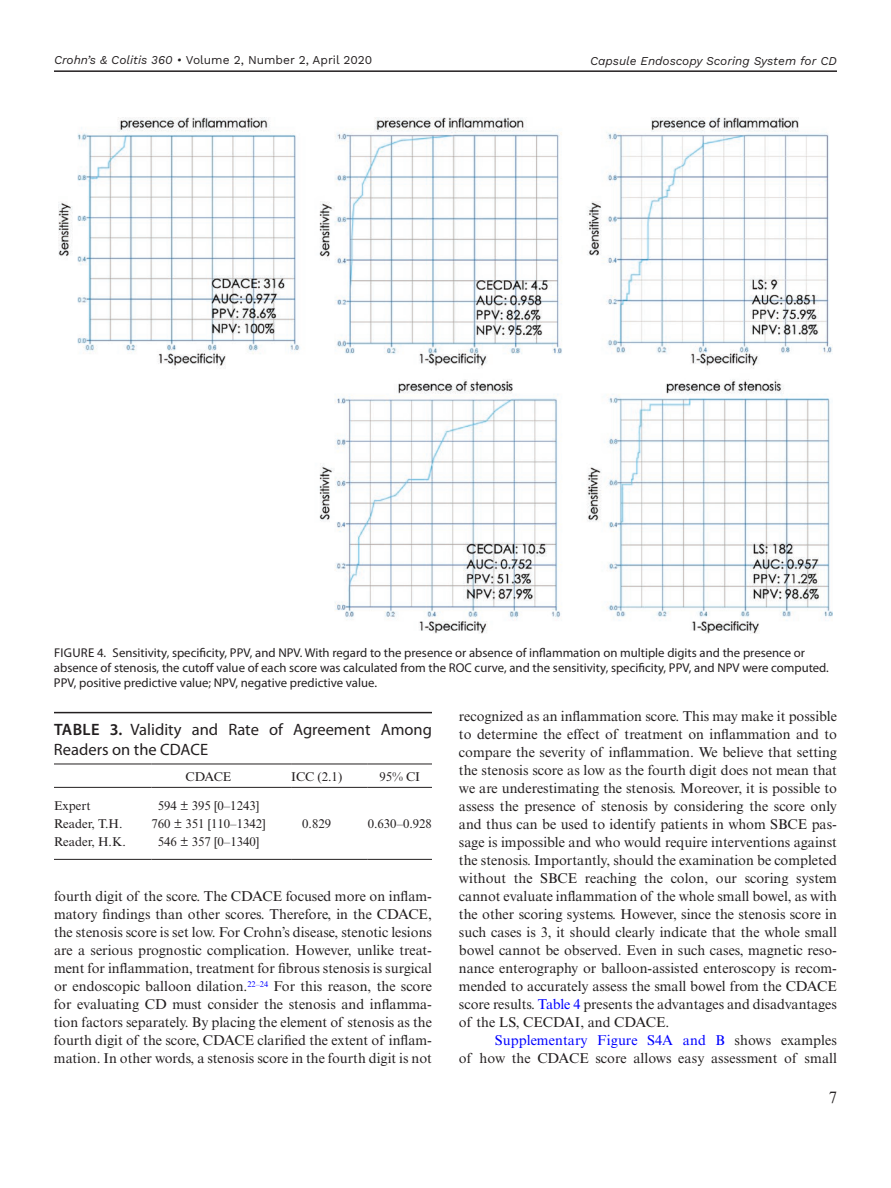
<style>
.page{position:relative;width:891px;height:1188px;background:#fff}
.page>*{position:absolute;margin:0;border:0;box-sizing:border-box;transform-origin:0 0}
.t1{font:16.5px/19.5px "Myriad Pro";color:#231f20}
.t2{font:16.5px "Times New Roman MT Std";color:#231f20}
.t3{font:14.25px/18px "Times New Roman MT Std";color:#231f20;text-align:justify}
.t4{font:12.75px/15px "Myriad Pro";color:#231f20}
.t5{font:12.75px "Times New Roman MT Std";color:#231f20}
.t6{font:12px "Work Sans";color:#231f20}
.t7{font:italic 12px "Work Sans";color:#231f20}
.s1{font-style:italic}
.s2{font-weight:600}
.s3{color:#00f}
</style>
<div class="page">
<hr style="left:54px;top:70px;width:783px;height:2px;background:#231f20">
<img style="left:58px;top:117px;width:775px;height:516px">
<hr style="left:54px;top:712px;width:378px;height:1px;background:#231f20">
<hr style="left:54px;top:764px;width:97px;height:1px;background:#231f20">
<hr style="left:54px;top:787px;width:97px;height:1px;background:#231f20">
<hr style="left:151px;top:764px;width:140px;height:1px;background:#231f20">
<hr style="left:151px;top:787px;width:140px;height:1px;background:#231f20">
<hr style="left:291px;top:764px;width:77px;height:1px;background:#231f20">
<hr style="left:291px;top:787px;width:77px;height:1px;background:#231f20">
<hr style="left:368px;top:764px;width:64px;height:1px;background:#231f20">
<hr style="left:368px;top:787px;width:64px;height:1px;background:#231f20">
<hr style="left:54px;top:859px;width:97px;height:1px;background:#231f20">
<hr style="left:151px;top:859px;width:140px;height:1px;background:#231f20">
<hr style="left:291px;top:859px;width:77px;height:1px;background:#231f20">
<hr style="left:368px;top:859px;width:64px;height:1px;background:#231f20">
<p class="t6" style="left:54px;top:51px;width:320px"><span class="s1">Crohn’s &amp; Colitis 360 •</span> Volume 2, Number 2, April 2020</p>
<p class="t7" style="left:590px;top:52px;width:248px">Capsule Endoscopy Scoring System for CD</p>
<p class="t4" style="left:54px;top:645px;width:776px">FIGURE 4. Sensitivity, specificity, PPV, and NPV. With regard to the presence or absence of inflammation on multiple digits and the presence or absence of stenosis, the cutoff value of each score was calculated from the ROC curve, and the sensitivity, specificity, PPV, and NPV were computed.<br>PPV, positive predictive value; NPV, negative predictive value.</p>
<p class="t1" style="left:54px;top:720px;width:379px"><span class="s2">TABLE 3.</span> Validity and Rate of Agreement Among<br>Readers on the CDACE</p>
<p class="t5" style="left:186px;top:770px;width:47px">CDACE</p>
<p class="t5" style="left:291px;top:770px;width:53px">ICC (2.1)</p>
<p class="t5" style="left:380px;top:770px;width:42px">95% CI</p>
<p class="t5" style="left:54px;top:798px;width:38px">Expert</p>
<p class="t5" style="left:158px;top:798px;width:103px">594 ± 395 [0–1243]</p>
<p class="t5" style="left:54px;top:816px;width:70px">Reader, T.H.</p>
<p class="t5" style="left:151px;top:816px;width:116px">760 ± 351 [110–1342]</p>
<p class="t5" style="left:302px;top:816px;width:30px">0.829</p>
<p class="t5" style="left:368px;top:816px;width:66px">0.630–0.928</p>
<p class="t5" style="left:54px;top:834px;width:73px">Reader, H.K.</p>
<p class="t5" style="left:158px;top:834px;width:103px">546 ± 357 [0–1340]</p>
<p class="t3" style="left:459px;top:707px;width:380px">recognized as an inflammation score. This may make it possible to determine the effect of treatment on inflammation and to compare the severity of inflammation. We believe that setting the stenosis score as low as the fourth digit does not mean that we are underestimating the stenosis. Moreover, it is possible to assess the presence of stenosis by considering the score only and thus can be used to identify patients in whom SBCE pas&shy;sage is impossible and who would require interventions against the stenosis. Importantly, should the examination be completed without the SBCE reaching the colon, our scoring system cannot evaluate inflammation of the whole small bowel, as with the other scoring systems. However, since the stenosis score in such cases is 3, it should clearly indicate that the whole small bowel cannot be observed. Even in such cases, magnetic reso&shy;nance enterography or balloon-assisted enteroscopy is recom&shy;mended to accurately assess the small bowel from the CDACE score results. <span class="s3">Table 4</span> presents the advantages and disadvantages of the LS, CECDAI, and CDACE.</p>
<p class="t3" style="left:459px;top:1031px;width:380px;text-align:right"><span class="s3">Supplementary Figure S4A and B</span> shows examples<br>of how the CDACE score allows easy assessment of small</p>
<p class="t3" style="left:54px;top:888px;width:380px">fourth digit of the score. The CDACE focused more on inflam&shy;matory findings than other scores. Therefore, in the CDACE, the stenosis score is set low. For Crohn’s disease, stenotic lesions are a serious prognostic complication. However, unlike treat&shy;ment for inflammation, treatment for fibrous stenosis is surgical or endoscopic balloon dilation.<sup>22–24</sup> For this reason, the score for evaluating CD must consider the stenosis and inflamma&shy;tion factors separately. By placing the element of stenosis as the fourth digit of the score, CDACE clarified the extent of inflam&shy;mation. In other words, a stenosis score in the fourth digit is not</p>
<p class="t2" style="left:829px;top:1088px;width:10px">7</p>
</div>
